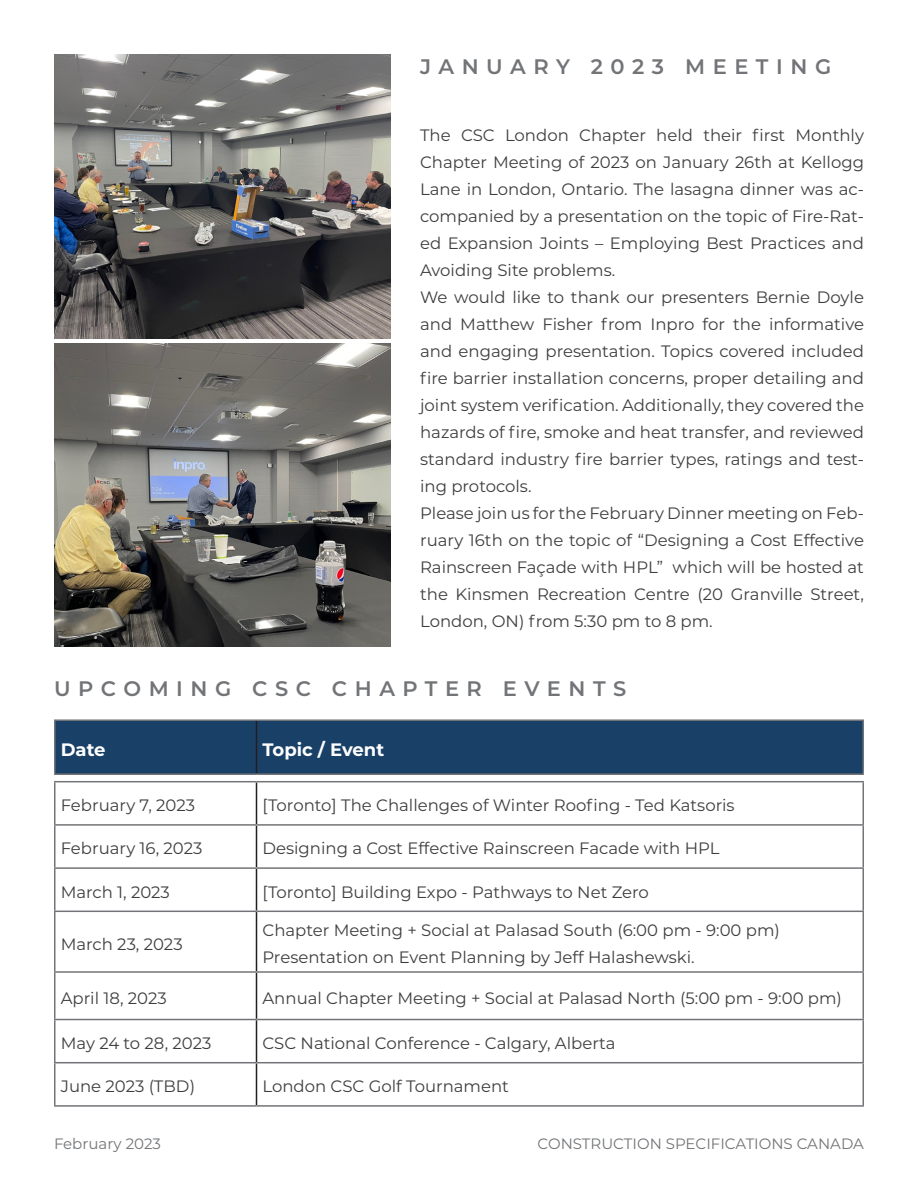
<style>
.page{position:relative;width:918px;height:1188px;background:#fff}
.page>*{position:absolute;margin:0;border:0;box-sizing:border-box;transform-origin:0 0}
.t1{font:600 21px "Montserrat";letter-spacing:.36em;color:#727477}
.t2{font:700 18px "Montserrat";color:#fff}
.t3{font:16.5px/27px "Montserrat";color:#3e3e3f;text-align:justify}
.t4{font:15px "Montserrat";color:#727477}
</style>
<div class="page">
<img style="left:54px;top:54px;width:336px;height:285px">
<div style="left:56px;top:721px;width:806px;height:52px;background:#194067"></div>
<hr style="left:256px;top:721px;width:1px;height:52px;background:#231f20">
<hr style="left:54px;top:719px;width:202px;height:2px;background:#727477">
<hr style="left:54px;top:721px;width:2px;height:52px;background:#727477">
<hr style="left:256px;top:719px;width:608px;height:2px;background:#727477">
<hr style="left:862px;top:721px;width:2px;height:52px;background:#727477">
<hr style="left:54px;top:773px;width:202px;height:2px;background:#727477">
<hr style="left:256px;top:773px;width:608px;height:2px;background:#727477">
<hr style="left:256px;top:782px;width:1px;height:42px;background:#231f20">
<hr style="left:256px;top:826px;width:1px;height:41px;background:#231f20">
<hr style="left:256px;top:869px;width:1px;height:42px;background:#231f20">
<hr style="left:256px;top:912px;width:1px;height:59px;background:#231f20">
<hr style="left:256px;top:973px;width:1px;height:46px;background:#231f20">
<hr style="left:256px;top:1020px;width:1px;height:42px;background:#231f20">
<hr style="left:256px;top:1063px;width:1px;height:42px;background:#231f20">
<hr style="left:54px;top:781px;width:202px;height:1px;background:#727477">
<hr style="left:54px;top:782px;width:2px;height:42px;background:#727477">
<hr style="left:256px;top:781px;width:608px;height:1px;background:#727477">
<hr style="left:862px;top:782px;width:2px;height:42px;background:#727477">
<hr style="left:54px;top:824px;width:202px;height:2px;background:#727477">
<hr style="left:54px;top:826px;width:2px;height:41px;background:#727477">
<hr style="left:256px;top:824px;width:608px;height:2px;background:#727477">
<hr style="left:862px;top:826px;width:2px;height:41px;background:#727477">
<hr style="left:54px;top:867px;width:202px;height:2px;background:#727477">
<hr style="left:54px;top:869px;width:2px;height:42px;background:#727477">
<hr style="left:256px;top:867px;width:608px;height:2px;background:#727477">
<hr style="left:862px;top:869px;width:2px;height:42px;background:#727477">
<hr style="left:54px;top:911px;width:202px;height:1px;background:#727477">
<hr style="left:54px;top:912px;width:2px;height:59px;background:#727477">
<hr style="left:256px;top:911px;width:608px;height:1px;background:#727477">
<hr style="left:862px;top:912px;width:2px;height:59px;background:#727477">
<hr style="left:54px;top:971px;width:202px;height:2px;background:#727477">
<hr style="left:54px;top:973px;width:2px;height:46px;background:#727477">
<hr style="left:256px;top:971px;width:608px;height:2px;background:#727477">
<hr style="left:862px;top:973px;width:2px;height:46px;background:#727477">
<hr style="left:54px;top:1019px;width:202px;height:1px;background:#727477">
<hr style="left:54px;top:1020px;width:2px;height:42px;background:#727477">
<hr style="left:256px;top:1019px;width:608px;height:1px;background:#727477">
<hr style="left:862px;top:1020px;width:2px;height:42px;background:#727477">
<hr style="left:54px;top:1062px;width:202px;height:1px;background:#727477">
<hr style="left:54px;top:1063px;width:2px;height:42px;background:#727477">
<hr style="left:256px;top:1062px;width:608px;height:1px;background:#727477">
<hr style="left:862px;top:1063px;width:2px;height:42px;background:#727477">
<hr style="left:54px;top:1105px;width:202px;height:2px;background:#727477">
<hr style="left:256px;top:1105px;width:608px;height:2px;background:#727477">
<img style="left:54px;top:344px;width:336px;height:303px">
<p class="t1" style="left:420px;top:52px;width:413px">JANUARY 2023 MEETING</p>
<p class="t3" style="left:420px;top:121px;width:445px">The CSC London Chapter held their first Monthly Chapter Meeting of 2023 on January 26th at Kellogg Lane in London, Ontario. The lasagna dinner was ac&shy;companied by a presentation on the topic of Fire-Rat&shy;ed Expansion Joints – Employing Best Practices and Avoiding Site problems.</p>
<p class="t3" style="left:420px;top:283px;width:445px">We would like to thank our presenters Bernie Doyle and Matthew Fisher from Inpro for the informative and engaging presentation. Topics covered included fire barrier installation concerns, proper detailing and joint system verification. Additionally, they covered the hazards of fire, smoke and heat transfer, and reviewed standard industry fire barrier types, ratings and test&shy;ing protocols.</p>
<p class="t3" style="left:420px;top:499px;width:445px">Please join us for the February Dinner meeting on Feb&shy;ruary 16th on the topic of “Designing a Cost Effective Rainscreen Façade with HPL” which will be hosted at the Kinsmen Recreation Centre (20 Granville Street, London, ON) from 5:30 pm to 8 pm.</p>
<p class="t1" style="left:54px;top:674px;width:574px">UPCOMING CSC CHAPTER EVENTS</p>
<p class="t2" style="left:61px;top:737px;width:46px">Date</p>
<p class="t2" style="left:262px;top:737px;width:123px">Topic / Event</p>
<p class="t3" style="left:61px;top:791px;width:136px">February 7, 2023</p>
<p class="t3" style="left:262px;top:791px;width:474px">[Toronto] The Challenges of Winter Roofing - Ted Katsoris</p>
<p class="t3" style="left:61px;top:835px;width:143px">February 16, 2023</p>
<p class="t3" style="left:262px;top:835px;width:459px">Designing a Cost Effective Rainscreen Facade with HPL</p>
<p class="t3" style="left:61px;top:878px;width:111px">March 1, 2023</p>
<p class="t3" style="left:262px;top:878px;width:388px">[Toronto] Building Expo - Pathways to Net Zero</p>
<p class="t3" style="left:61px;top:930px;width:123px">March 23, 2023</p>
<p class="t3" style="left:262px;top:916px;width:519px">Chapter Meeting + Social at Palasad South (6:00 pm - 9:00 pm)</p>
<p class="t3" style="left:262px;top:943px;width:434px">Presentation on Event Planning by Jeff Halashewski.</p>
<p class="t3" style="left:61px;top:984px;width:108px">April 18, 2023</p>
<p class="t3" style="left:262px;top:984px;width:581px">Annual Chapter Meeting + Social at Palasad North (5:00 pm - 9:00 pm)</p>
<p class="t3" style="left:61px;top:1029px;width:152px">May 24 to 28, 2023</p>
<p class="t3" style="left:262px;top:1029px;width:355px">CSC National Conference - Calgary, Alberta</p>
<p class="t3" style="left:61px;top:1072px;width:136px">June 2023 (TBD)</p>
<p class="t3" style="left:262px;top:1072px;width:248px">London CSC Golf Tournament</p>
<p class="t4" style="left:54px;top:1133px;width:109px">February 2023</p>
<p class="t4" style="left:538px;top:1133px;width:328px">CONSTRUCTION SPECIFICATIONS CANADA</p>
</div>
